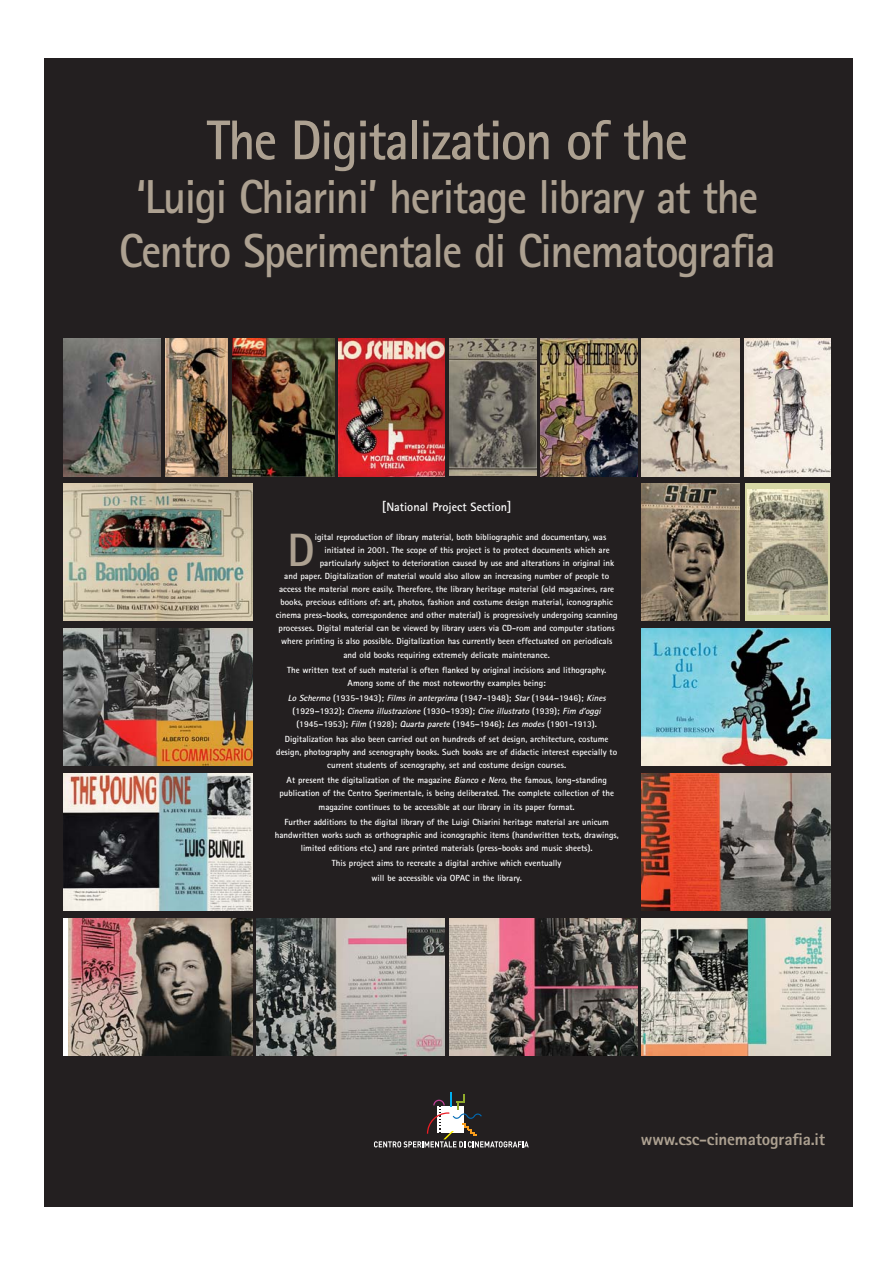
<style>
.page{position:relative;width:893px;height:1263px;background:#fff}
.page>*{position:absolute;margin:0;border:0;box-sizing:border-box;transform-origin:0 0}
.t1{font:700 55.95px "Rotis Sans Serif";letter-spacing:-.03em;color:#ada191;scale:.93 1}
.t2{font:700 47.7px/54.2px "Rotis Sans Serif";letter-spacing:-.03em;color:#ada191;text-align:center;scale:.93 1}
.t3{font:700 46.8px "Rotis Sans Serif";color:#ada191}
.t4{font:800 17.1px "Rotis Sans Serif";letter-spacing:-.01em;color:#ada191}
.t5{font:700 12.15px "Rotis Sans Serif";color:#fff}
.t6{font:700 8.85px/13px "Rotis Sans Serif";color:#fff;text-align:center}
.s1{font-size:13.35px}
.s2{font-style:italic}
</style>
<div class="page">
<div style="left:44px;top:59px;width:808px;height:1148px;background:#231f20"></div>
<img style="left:64px;top:338px;width:96px;height:138px">
<img style="left:166px;top:338px;width:61px;height:138px">
<img style="left:449px;top:338px;width:87px;height:138px">
<img style="left:64px;top:483px;width:188px;height:138px">
<img style="left:641px;top:483px;width:98px;height:138px">
<svg style="left:745px;top:483px;width:84px;height:138px;background:#d5d5a6"></svg>
<img style="left:747px;top:490px;width:80px;height:125px">
<img style="left:232px;top:339px;width:102px;height:137px">
<img style="left:540px;top:339px;width:97px;height:137px">
<img style="left:641px;top:338px;width:98px;height:138px">
<img style="left:744px;top:339px;width:86px;height:137px">
<img style="left:64px;top:628px;width:188px;height:138px">
<img style="left:641px;top:628px;width:189px;height:138px">
<img style="left:64px;top:773px;width:188px;height:138px">
<img style="left:641px;top:773px;width:189px;height:138px">
<div style="left:64px;top:918px;width:188px;height:138px;background:#fff"></div>
<img style="left:68px;top:918px;width:184px;height:138px">
<img style="left:256px;top:918px;width:189px;height:138px">
<img style="left:449px;top:918px;width:188px;height:138px">
<img style="left:641px;top:918px;width:189px;height:138px">
<img style="left:338px;top:339px;width:107px;height:137px">
<svg style="left:374px;top:1092px;width:154px;height:55px"></svg>
<h1 class="t1" style="left:207px;top:121px;width:518px">The Digitalization of the</h1>
<h2 class="t2" style="left:119px;top:175px;width:707px">‘Luigi Chiarini’ heritage library at the<br>Centro Sperimentale di Cinematografia</h2>
<h3 class="t5" style="left:382px;top:503px;width:131px"><span class="s1">[</span>National Project Section<span class="s1">]</span></h3>
<h3 class="t3" style="left:287px;top:534px;width:29px">D</h3>
<p class="t6" style="left:315px;top:531px;width:293px">igital reproduction of library material, both bibliographic and documentary, was</p>
<p class="t6" style="left:324px;top:544px;width:287px">initiated in 2001. The scope of this project is to protect documents which are</p>
<p class="t6" style="left:320px;top:557px;width:296px">particularly subject to deterioration caused by use and alterations in original ink</p>
<p class="t6" style="left:284px;top:570px;width:326px">and paper. Digitalization of material would also allow an increasing number of people to</p>
<p class="t6" style="left:279px;top:584px;width:336px">access the material more easily. Therefore, the library heritage material (old magazines, rare</p>
<p class="t6" style="left:280px;top:597px;width:334px">books, precious editions of: art, photos, fashion and costume design material, iconographic</p>
<p class="t6" style="left:276px;top:610px;width:343px">cinema press-books, correspondence and other material) is progressively undergoing scanning</p>
<p class="t6" style="left:278px;top:623px;width:338px">processes. Digital material can be viewed by library users via CD-rom and computer stations</p>
<p class="t6" style="left:281px;top:636px;width:333px">where printing is also possible. Digitalization has currently been effectuated on periodicals</p>
<p class="t6" style="left:343px;top:649px;width:208px">and old books requiring extremely delicate maintenance.</p>
<p class="t6" style="left:287px;top:664px;width:321px">The written text of such material is often flanked by original incisions and lithography.<br>Among some of the most noteworthy examples being:</p>
<p class="t6" style="left:288px;top:692px;width:321px"><span class="s2">Lo Schermo</span> (1935-1943); <span class="s2">Films in anterprima</span> (1947-1948); <span class="s2">Star</span> (1944–1946); <span class="s2">Kines </span>( 1 9 2 9 – 1 9 3 2 ) ; <span class="s2">Cinema illustrazione</span> ( 1 9 3 0 – 1 9 3 9 ) ; <span class="s2">Cine illustrato</span> ( 1 9 3 9 ) ; <span class="s2">Fim d’oggi </span>(1945–1953); <span class="s2">Film</span> (1928); <span class="s2">Quarta parete</span> (1945–1946); <span class="s2">Les modes</span> (1901-1913).</p>
<p class="t6" style="left:276px;top:733px;width:342px">Digitalization has also been carried out on hundreds of set design, architecture, costume design, photography and scenography books. Such books are of didactic interest especially to current students of scenography, set and costume design courses.</p>
<p class="t6" style="left:279px;top:775px;width:336px">At present the digitalization of the magazine <span class="s2">Bianco e Nero,</span> the famous, long-standing publication of the Centro Sperimentale, is being deliberated. The complete collection of the magazine continues to be accessible at our library in its paper format.</p>
<p class="t6" style="left:275px;top:816px;width:345px">Further additions to the digital library of the Luigi Chiarini heritage material are unicum handwritten works such as orthographic and iconographic items (handwritten texts, drawings, limited editions etc.) and rare printed materials (press-books and music sheets).</p>
<p class="t6" style="left:332px;top:856px;width:231px;line-height:15.1px">This project aims to recreate a digital archive which eventually will be accessible via OPAC in the library.</p>
<h3 class="t4" style="left:641px;top:1133px;width:186px">www.csc-cinematografia.it</h3>
</div>
